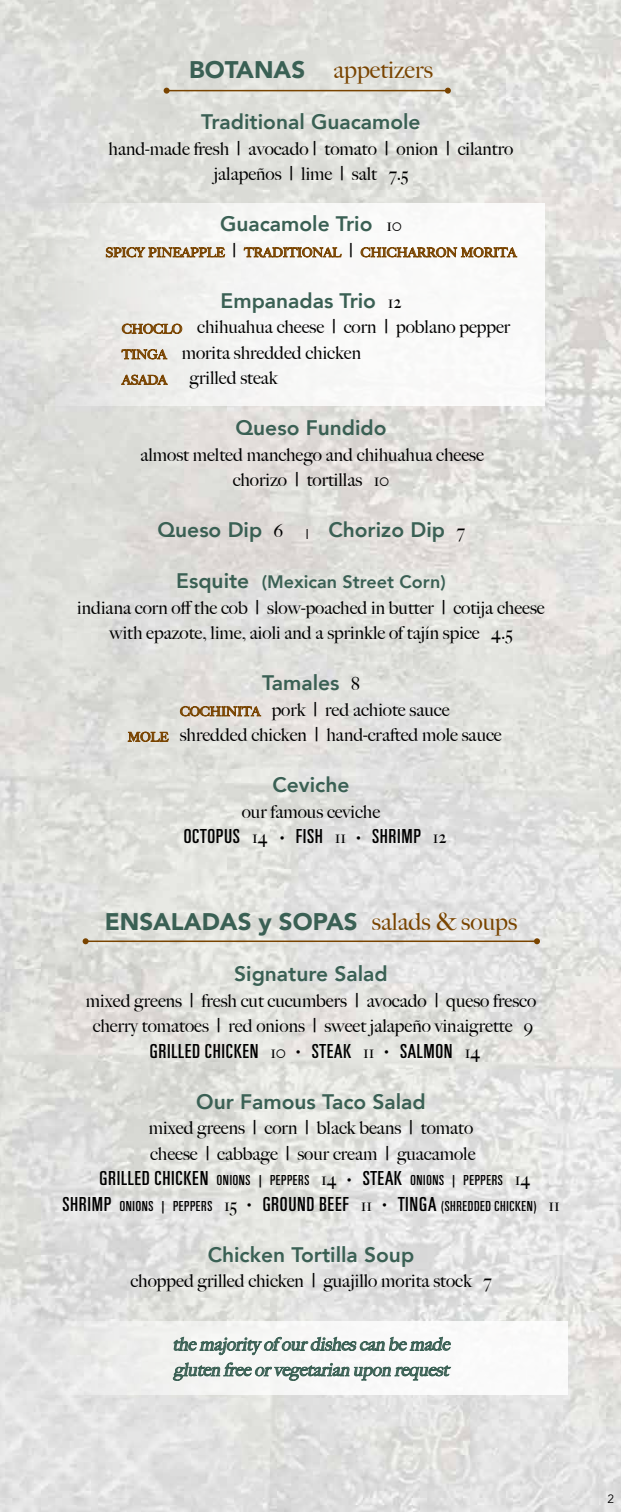
<style>
.page{position:relative;width:621px;height:1512px;background:#fff}
.page>*{position:absolute;margin:0;border:0;box-sizing:border-box;transform-origin:0 0}
.t1{font:900 24px "Avenir";color:#3a6054}
.t2{font:500 24px "Big Caslon";color:#794400}
.t3{font:800 21px "Avenir";color:#3a6054}
.t4{font:21px "Univers Ultra Cond DTC";color:#000}
.t5{font:500 18px/25.5px "Big Caslon";color:#000;text-align:center}
.t6{font:italic 500 18px/25.5px "Big Caslon";color:#3a6054}
.t7{font:800 18px "Avenir";color:#3a6054}
.t8{font:15px/25.5px "Univers Ultra Cond DTC";color:#000;text-align:center}
.t9{font:500 12.6px "Big Caslon";color:#794400}
.t10{font:12px "Avenir";color:#000}
.s1{font-family:"Avenir";font-weight:900;color:#3a6054}
.s2{font-family:"Big Caslon";font-weight:500;font-size:18px;color:#000}
.s3{font-size:18px;color:#000}
.s4{font-size:12.6px;color:#794400}
.s5{font-family:"Univers Ultra Cond DTC";font-weight:400;font-size:12px;color:#000}
.s6{font-size:21px}
.s7{font-family:"Big Caslon";font-weight:500;font-size:18px}
.s8{font-size:12px}
.s9{font-family:"Big Caslon";font-weight:500;color:#794400}
</style>
<div class="page">
<img style="left:0;top:0;width:621px;height:1512px">
<div style="left:32px;top:204px;width:513px;height:202px;background:linear-gradient(to right,#e5e5e2,#fff)"></div>
<div style="left:32px;top:1322px;width:535px;height:73px;background:linear-gradient(to right,#e9eae8,#fff)"></div>
<svg style="left:106px;top:247px;width:119px;height:11px"></svg>
<svg style="left:244px;top:247px;width:98px;height:11px"></svg>
<svg style="left:361px;top:247px;width:156px;height:11px"></svg>
<svg style="left:122px;top:324px;width:60px;height:10px"></svg>
<svg style="left:121px;top:349px;width:46px;height:11px"></svg>
<svg style="left:121px;top:375px;width:47px;height:10px"></svg>
<svg style="left:180px;top:706px;width:81px;height:11px"></svg>
<svg style="left:128px;top:731px;width:41px;height:11px"></svg>
<svg style="left:174px;top:1337px;width:277px;height:18px"></svg>
<svg style="left:173px;top:1362px;width:278px;height:19px"></svg>
<hr style="left:86px;top:941px;width:451px;height:1px;background:#794400">
<svg style="left:83px;top:938px;width:6px;height:6px"></svg>
<svg style="left:534px;top:938px;width:6px;height:6px"></svg>
<hr style="left:167px;top:90px;width:281px;height:1px;background:#794400">
<svg style="left:164px;top:88px;width:6px;height:6px"></svg>
<svg style="left:445px;top:88px;width:6px;height:6px"></svg>
<h1 class="t2" style="left:189px;top:50px;width:245px"><span class="s1">BOTANAS</span> appetizers</h1>
<p class="t3" style="left:201px;top:106px;width:221px">Traditional Guacamole</p>
<p class="t5" style="left:109px;top:135px;width:406px">hand-made fresh | avocado | tomato | onion | cilantro jalapeños | lime | salt 7.5</p>
<p class="t3" style="left:220px;top:208px;width:183px">Guacamole Trio <span class="s2">10</span></p>
<p class="t9" style="left:106px;top:242px;width:412px">SPICY PINEAPPLE <span class="s3">|</span> TRADITIONAL <span class="s3">|</span> CHICHARRON MORITA</p>
<p class="t3" style="left:221px;top:284px;width:182px">Empanadas Trio <span class="s2">12</span></p>
<p class="t5" style="left:122px;top:314px;width:390px;text-align:left"><span class="s4">CHOCLO</span> chihuahua cheese | corn | poblano pepper<br><span class="s4">TINGA</span> morita shredded chicken</p>
<p class="t9" style="left:122px;top:370px;width:46px">ASADA</p>
<p class="t5" style="left:190px;top:365px;width:90px">grilled steak</p>
<p class="t3" style="left:235px;top:412px;width:153px">Queso Fundido</p>
<p class="t5" style="left:140px;top:441px;width:345px">almost melted manchego and chihuahua cheese chorizo | tortillas 10</p>
<p class="t3" style="left:157px;top:514px;width:309px">Queso Dip <span class="s2">6</span> <span class="s5">|</span> Chorizo Dip <span class="s2">7</span></p>
<p class="t7" style="left:176px;top:568px;width:271px"><span class="s6">Esquite</span> (Mexican Street Corn)</p>
<p class="t5" style="left:77px;top:594px;width:469px">indiana corn off the cob | slow-poached in butter | cotija cheese with epazote, lime, aioli and a sprinkle of tajín spice 4.5</p>
<p class="t3" style="left:262px;top:667px;width:99px">Tamales <span class="s2">8</span></p>
<p class="t5" style="left:128px;top:696px;width:375px"><span class="s4">COCHINITA</span> pork | red achiote sauce<br><span class="s4">MOLE</span> shredded chicken | hand-crafted mole sauce</p>
<p class="t3" style="left:272px;top:769px;width:79px">Ceviche</p>
<p class="t5" style="left:242px;top:798px;width:140px">our famous ceviche</p>
<p class="t4" style="left:183px;top:826px;width:265px">OCTOPUS <span class="s7">14</span> <span class="s8">•</span> FISH <span class="s7">11</span> <span class="s8">•</span> SHRIMP <span class="s7">12</span></p>
<h1 class="t1" style="left:105px;top:901px;width:414px">ENSALADAS y SOPAS <span class="s9">salads &amp; soups</span></h1>
<p class="t3" style="left:234px;top:958px;width:155px">Signature Salad</p>
<p class="t5" style="left:86px;top:987px;width:452px">mixed greens | fresh cut cucumbers | avocado | queso fresco cherry tomatoes | red onions | sweet jalapeño vinaigrette 9</p>
<p class="t4" style="left:150px;top:1040px;width:332px">GRILLED CHICKEN <span class="s7">10</span> <span class="s8">•</span> STEAK <span class="s7">11</span> <span class="s8">•</span> SALMON <span class="s7">14</span></p>
<p class="t3" style="left:196px;top:1085px;width:231px">Our Famous Taco Salad</p>
<p class="t5" style="left:149px;top:1115px;width:328px;text-align:left">mixed greens | corn | black beans | tomato cheese | cabbage | sour cream | guacamole</p>
<p class="t8" style="left:62px;top:1168px;width:499px"><span class="s6">GRILLED CHICKEN</span> ONIONS | PEPPERS <span class="s7">14</span> <span class="s8">•</span> <span class="s6">STEAK</span> ONIONS | PEPPERS <span class="s7">14<br></span><span class="s6">SHRIMP</span> ONIONS | PEPPERS <span class="s7">15</span> <span class="s8">•</span> <span class="s6">GROUND BEEF</span> <span class="s7">11</span> <span class="s8">•</span> <span class="s6">TINGA</span> (SHREDDED CHICKEN) <span class="s7">11</span></p>
<p class="t3" style="left:208px;top:1238px;width:208px">Chicken Tortilla Soup</p>
<p class="t5" style="left:131px;top:1268px;width:362px">chopped grilled chicken | guajillo morita stock 7</p>
<p class="t6" style="left:172px;top:1331px;width:284px">themaj ority of ourdishescan bemade gluten freeorvegetarian upon request</p>
<p class="t10" style="left:608px;top:1491px;width:8px">2</p>
</div>
